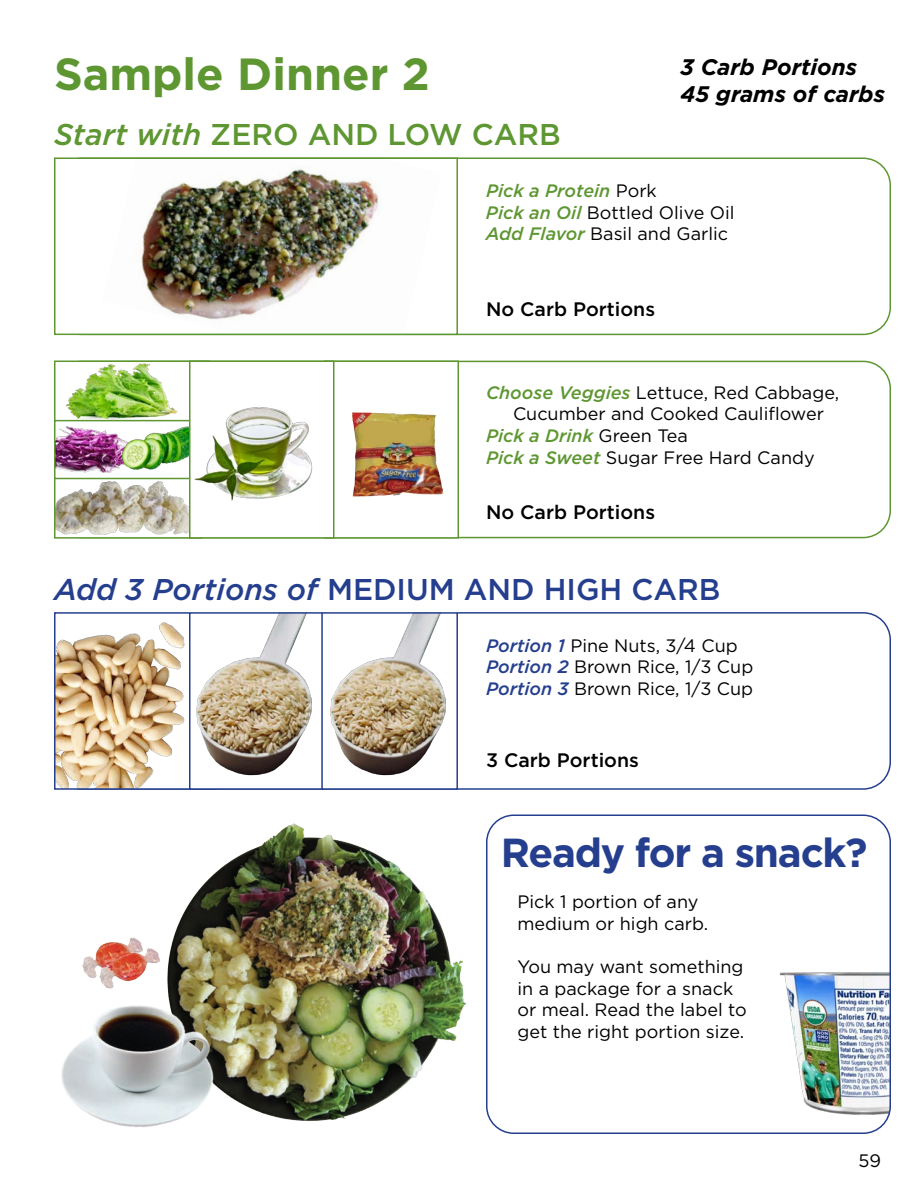
<style>
.page{position:relative;width:918px;height:1188px;background:#fff}
.page>*{position:absolute;margin:0;border:0;box-sizing:border-box;transform-origin:0 0}
.t1{font:700 45px "Gotham";color:#5e9732}
.t2{font:700 40.5px "Gotham";letter-spacing:-.03em;color:#253f8e}
.t3{font:500 30px "Gotham";color:#253f8e}
.t4{font:500 30px "Gotham";color:#5e9732}
.t5{font:italic 700 22.5px "Gotham";color:#000}
.t6{font:500 19.5px "Gotham";color:#000}
.t7{font:18px/21.6px "Gotham";color:#000}
.t8{font:italic 500 18px/21.6px "Gotham";color:#5e9732}
.s1{font-style:italic}
.s2{font-weight:400;font-style:normal;color:#000}
.s3{font-weight:500;font-style:italic;color:#5e9732}
.s4{font-weight:500;font-style:italic;color:#253f8e}
</style>
<div class="page">
<img style="left:167px;top:817px;width:341px;height:317px">
<img style="left:141px;top:169px;width:238px;height:151px">
<div style="left:54px;top:158px;width:404px;height:177px;border:2px solid #5e9732"></div>
<div style="left:324px;top:361px;width:135px;height:178px;background:#fff;border:2px solid #5e9732"></div>
<img style="left:66px;top:364px;width:111px;height:56px">
<div style="left:54px;top:361px;width:156px;height:85px;border:2px solid #5e9732"></div>
<img style="left:352px;top:412px;width:91px;height:85px">
<img style="left:57px;top:481px;width:132px;height:54px">
<div style="left:54px;top:477px;width:148px;height:62px;border:2px solid #5e9732"></div>
<img style="left:57px;top:622px;width:128px;height:165px">
<div style="left:54px;top:612px;width:163px;height:178px;border:2px solid #253f8e"></div>
<div style="left:190px;top:613px;width:133px;height:176px;background:#fff"></div>
<img style="left:196px;top:615px;width:116px;height:161px">
<div style="left:189px;top:612px;width:135px;height:178px;border:2px solid #253f8e"></div>
<img style="left:330px;top:615px;width:116px;height:161px">
<div style="left:321px;top:612px;width:137px;height:178px;border:2px solid #253f8e"></div>
<img style="left:780px;top:972px;width:109px;height:156px">
<div style="left:486px;top:814px;width:405px;height:320px;border:2px solid #253f8e;border-radius:27px"></div>
<img style="left:57px;top:426px;width:66px;height:47px">
<div style="left:54px;top:420px;width:151px;height:59px;border:2px solid #5e9732"></div>
<div style="left:190px;top:361px;width:144px;height:177px;background:#fff"></div>
<img style="left:194px;top:407px;width:119px;height:94px">
<div style="left:189px;top:361px;width:145px;height:178px;border:2px solid #5e9732"></div>
<img style="left:82px;top:938px;width:78px;height:51px">
<img style="left:61px;top:1003px;width:156px;height:131px">
<img style="left:123px;top:426px;width:66px;height:44px">
<p class="t1" style="left:54px;top:44px;width:378px">Sample Dinner 2</p>
<p class="t4" style="left:54px;top:115px;width:508px"><span class="s1">Start with</span> ZERO AND LOW CARB</p>
<p class="t5" style="left:681px;top:52px;width:178px">3 Carb Portions</p>
<p class="t5" style="left:681px;top:79px;width:206px">45 grams of carbs</p>
<p class="t8" style="left:486px;top:180px;width:250px">Pick a Protein <span class="s2">Pork<br></span>Pick an Oil <span class="s2">Bottled Olive Oil</span></p>
<p class="t7" style="left:486px;top:223px;width:244px"><span class="s3">Add Flavor</span> Basil and Garlic</p>
<p class="t6" style="left:486px;top:297px;width:170px">No Carb Portions</p>
<p class="t7" style="left:513px;top:381px;width:328px;text-indent:-27px"><span class="s3">Choose Veggies</span> Lettuce, Red Cabbage,<br>Cucumber and Cooked Cauliflower</p>
<p class="t8" style="left:486px;top:425px;width:203px">Pick a Drink <span class="s2">Green Tea</span></p>
<p class="t7" style="left:486px;top:446px;width:330px"><span class="s3">Pick a Sweet</span> Sugar Free Hard Candy</p>
<p class="t6" style="left:486px;top:499px;width:170px">No Carb Portions</p>
<p class="t3" style="left:54px;top:569px;width:668px"><span class="s1">Add 3 Portions of</span> MEDIUM AND HIGH CARB</p>
<p class="t7" style="left:486px;top:634px;width:253px"><span class="s4">Portion 1</span> Pine Nuts, 3/4 Cup</p>
<p class="t7" style="left:486px;top:656px;width:269px"><span class="s4">Portion 2</span> Brown Rice, 1/3 Cup</p>
<p class="t7" style="left:486px;top:678px;width:269px"><span class="s4">Portion 3</span> Brown Rice, 1/3 Cup</p>
<p class="t6" style="left:486px;top:748px;width:154px">3 Carb Portions</p>
<p class="t2" style="left:501px;top:826px;width:368px">Ready for a snack?</p>
<p class="t7" style="left:518px;top:891px;width:192px">Pick 1 portion of any medium or high carb.</p>
<p class="t7" style="left:518px;top:956px;width:231px">You may want something in a package for a snack or meal. Read the label to get the right portion size.</p>
<p class="t7" style="left:859px;top:1149px;width:24px">59</p>
</div>
